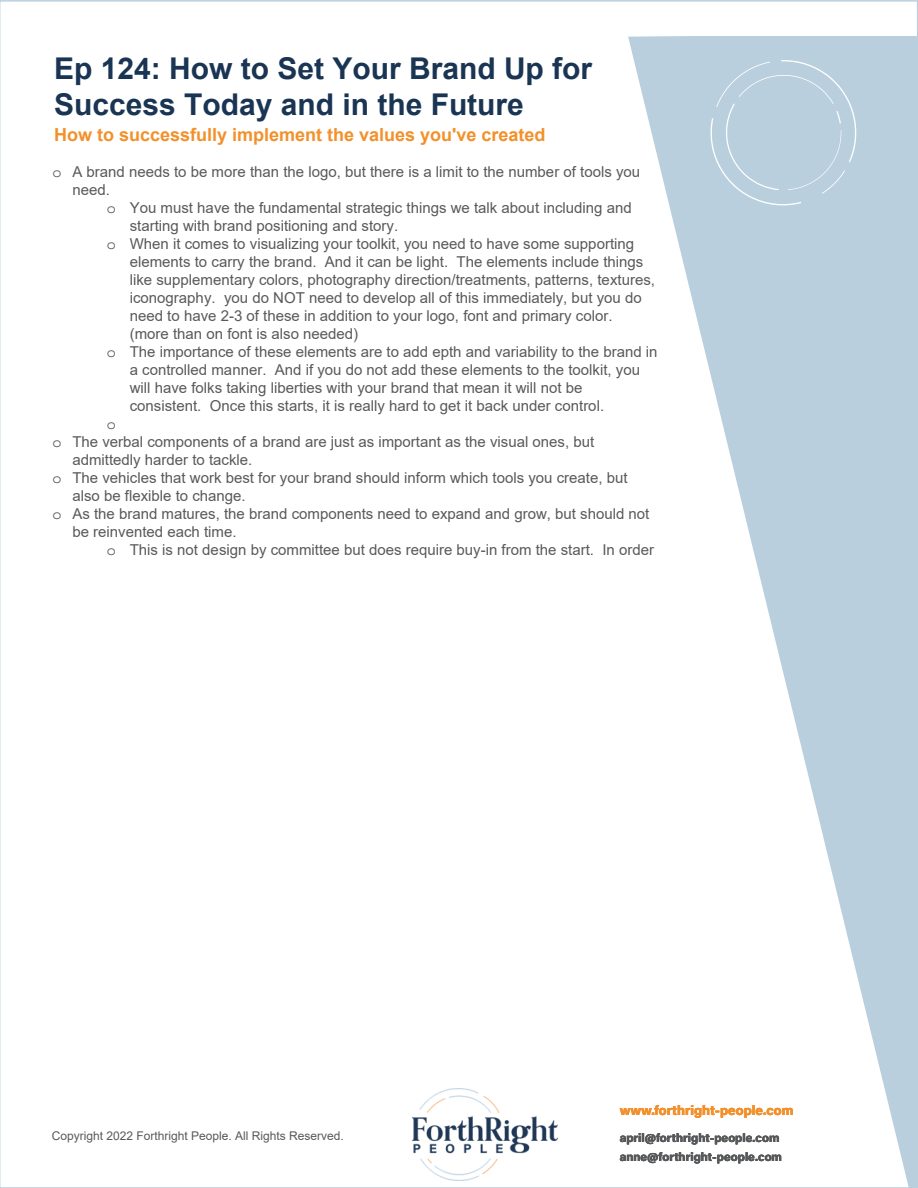
<style>
.page{position:relative;width:918px;height:1188px;background:#fff}
.page>*{position:absolute;margin:0;border:0;box-sizing:border-box;transform-origin:0 0}
.t1{font:700 30px/36px "Arial";color:#1a3553}
.t2{font:700 18px "Arial";color:#f2912b}
.t3{font:15px/18px "Arial";color:#58595b}
.t4{font:15px "Courier Std";color:#58595b}
.t5{font:700 13.5px "Acumin Pro";color:#f2912b}
.t6{font:700 12px/19.5px "Acumin Pro";color:#57585a}
.t7{font:12px "Arial";color:#58595b}
.s1{font-family:"Courier Std"}
.s2{font-style:inherit}
</style>
<div class="page">
<svg style="left:628px;top:36px;width:290px;height:1152px"></svg>
<div style="left:706px;top:60px;width:157px;height:147px;background:#bacfde"></div>
<img style="left:412px;top:1089px;width:146px;height:92px">
<h1 class="t1" style="left:54px;top:51px;width:540px">Ep 124: How to Set Your Brand Up for<br>Success Today and in the Future</h1>
<p class="t2" style="left:54px;top:122px;width:493px">How to successfully implement the values you've created</p>
<p class="t3" style="left:72px;top:163px;width:569px;text-indent:-20px"><span class="s1">o</span> A brand needs to be more than the logo, but there is a limit to the number of tools you need.</p>
<p class="t3" style="left:107px;top:199px;width:526px"><span class="s1">o</span> You must have the fundamental strategic things we talk about including and</p>
<p class="t3" style="left:130px;top:217px;width:270px">starting with brand positioning and story.</p>
<p class="t3" style="left:107px;top:235px;width:529px"><span class="s1">o</span> When it comes to visualizing your toolkit, you need to have some supporting</p>
<p class="t3" style="left:130px;top:253px;width:515px">elements to carry the brand. And it can be light. The elements include things</p>
<p class="t3" style="left:130px;top:271px;width:527px">like supplementary colors, photography direction/treatments, patterns, textures,</p>
<p class="t3" style="left:130px;top:289px;width:513px">iconography. you do NOT need to develop all of this immediately, but you do</p>
<p class="t3" style="left:130px;top:307px;width:484px">need to have 2-3 of these in addition to your logo, font and primary color.</p>
<p class="t3" style="left:130px;top:325px;width:230px">(more than on font is also needed)</p>
<p class="t3" style="left:107px;top:343px;width:552px"><span class="s1">o</span> The importance of these elements are to add epth and variability to the brand in</p>
<p class="t3" style="left:130px;top:361px;width:512px">a controlled manner. And if you do not add these elements to the toolkit, you</p>
<p class="t3" style="left:130px;top:379px;width:454px">will have folks taking liberties with your brand that mean it will not be</p>
<p class="t3" style="left:130px;top:397px;width:476px">consistent. Once this starts, it is really hard to get it back under control.</p>
<p class="t4" style="left:107px;top:416px;width:10px">o</p>
<p class="t3" style="left:52px;top:433px;width:543px"><span class="s1">o</span> The verbal components of a brand are just as important as the visual ones, but</p>
<p class="t3" style="left:72px;top:451px;width:182px">admittedly harder to tackle.</p>
<p class="t3" style="left:52px;top:469px;width:577px"><span class="s1">o</span> The vehicles that work best for your brand should inform which tools you create, but</p>
<p class="t3" style="left:72px;top:487px;width:175px">also be flexible to change.</p>
<p class="t3" style="left:52px;top:505px;width:598px"><span class="s1">o</span> As the brand matures, the brand components need to expand and grow, but should not</p>
<p class="t3" style="left:72px;top:523px;width:166px">be reinvented each time.</p>
<p class="t3" style="left:107px;top:541px;width:549px"><span class="s1">o</span> This is not design by committee but does require buy-in from the start. In order</p>
<p class="t7" style="left:52px;top:1128px;width:294px">Copyright 202<span class="s2">2</span> Forthright People. All Rights Reserved.</p>
<p class="t5" style="left:620px;top:1101px;width:175px">www.forthright-people.com</p>
<p class="t6" style="left:620px;top:1127px;width:164px">april@forthright-people.com anne@forthright-people.com</p>
</div>
